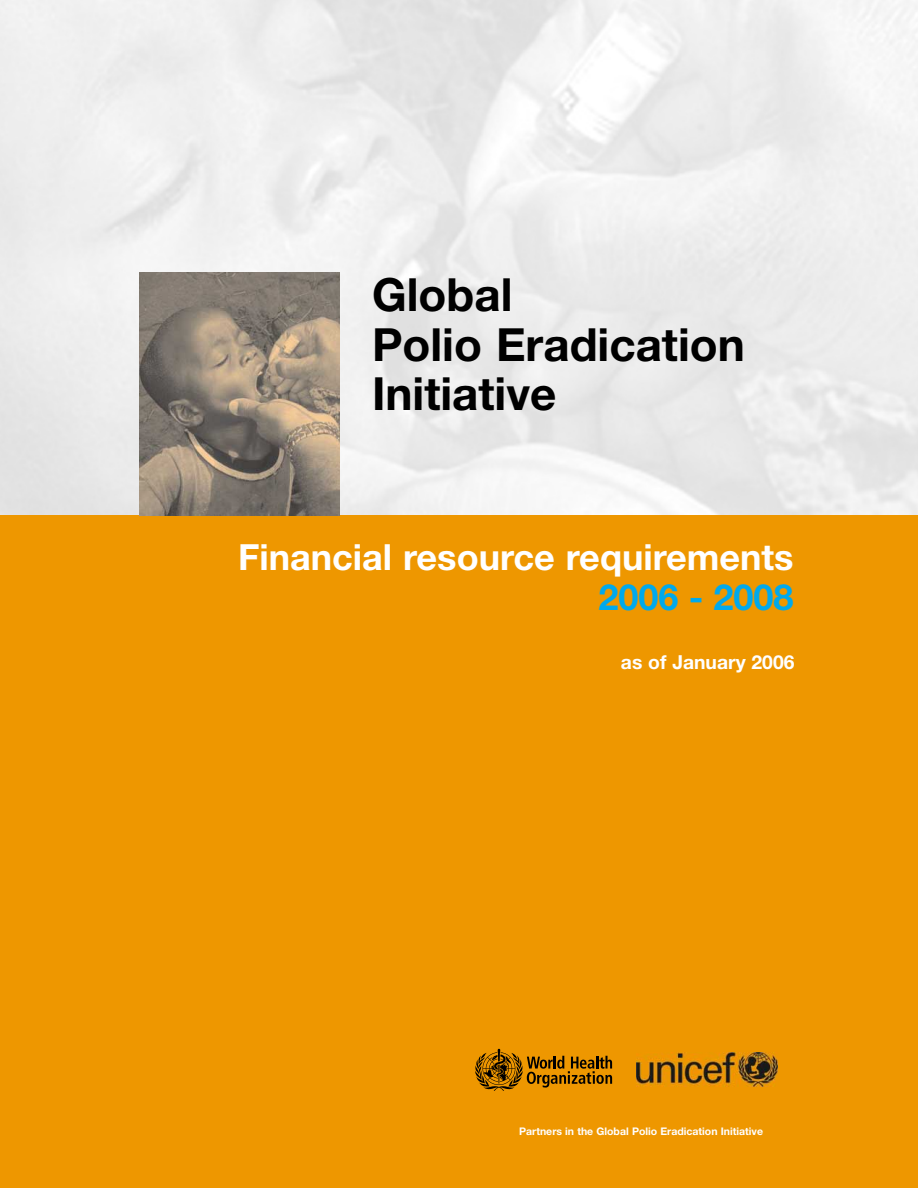
<style>
.page{position:relative;width:918px;height:1188px;background:#fff}
.page>*{position:absolute;margin:0;border:0;box-sizing:border-box;transform-origin:0 0}
.t1{font:700 45.75px/49.5px "Helvetica Neue";color:#000}
.t2{font:700 36px "Helvetica Neue";color:#fff}
.t3{font:700 36px "Helvetica Neue";color:#00a9ec}
.t4{font:700 19.35px "Helvetica Neue";color:#fff}
.t5{font:700 10.5px "Helvetica Neue";color:#fff}
</style>
<div class="page">
<img style="left:0;top:0;width:918px;height:515px">
<div style="left:0;top:515px;width:918px;height:673px;background:#ee9700"></div>
<img style="left:139px;top:272px;width:200px;height:243px">
<img style="left:637px;top:1052px;width:141px;height:34px">
<svg style="left:475px;top:1049px;width:137px;height:42px"></svg>
<h1 class="t1" style="left:372px;top:274px;width:374px">Global<br>Polio Eradication<br>Initiative</h1>
<h2 class="t2" style="left:238px;top:545px;width:557px">Financial resource requirements</h2>
<h2 class="t3" style="left:599px;top:585px;width:197px">2006 - 2008</h2>
<h3 class="t4" style="left:621px;top:655px;width:175px">as of January 2006</h3>
<p class="t5" style="left:519px;top:1127px;width:245px">Partners in the Global Polio Eradication Initiative</p>
</div>
